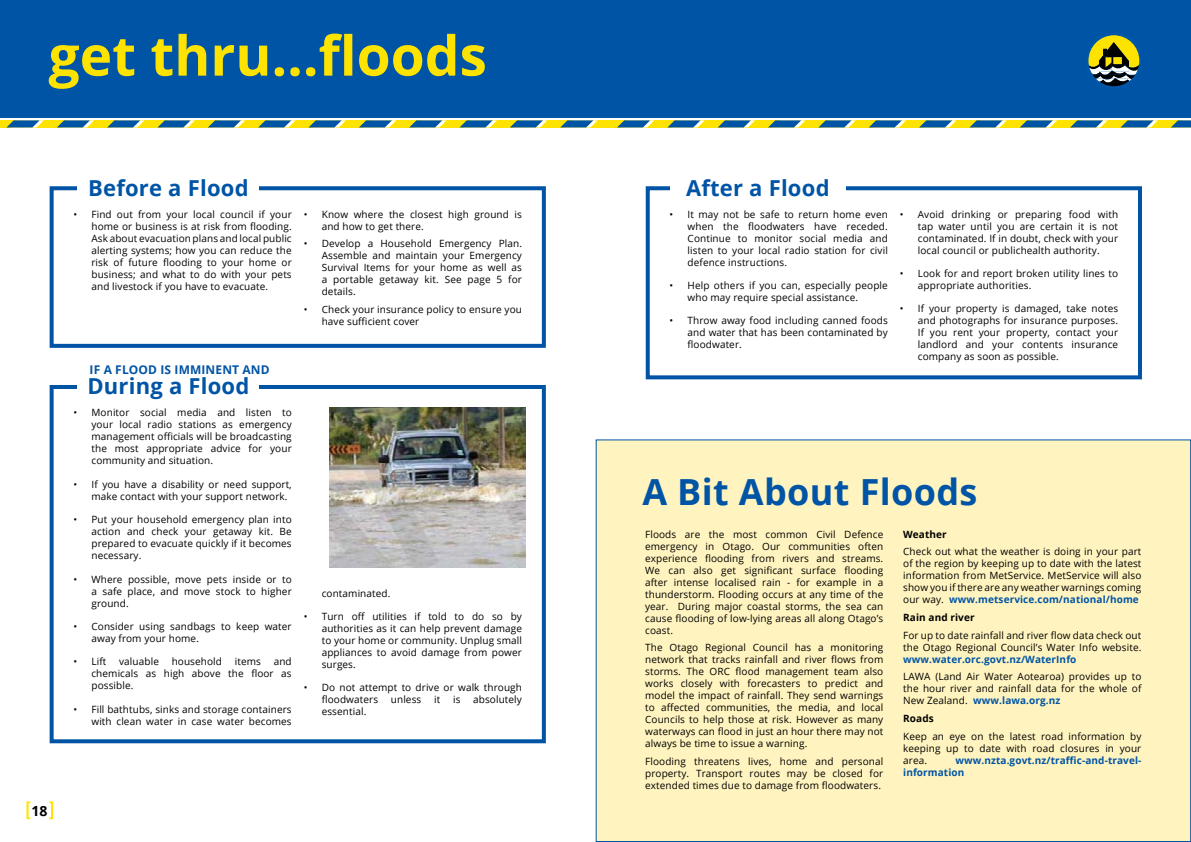
<style>
.page{position:relative;width:1191px;height:842px;background:#fff}
.page>*{position:absolute;margin:0;border:0;box-sizing:border-box;transform-origin:0 0}
.t1{font:700 55px "Open Sans";color:#ffe300}
.t2{font:700 36px "Open Sans";letter-spacing:.01em;color:#0054a6}
.t3{font:700 22px "Open Sans";letter-spacing:.01em;color:#0054a6}
.t4{font:700 14px "Open Sans";color:#000}
.t5{font:700 12px "Open Sans";letter-spacing:.01em;color:#0054a6}
.t6{font:10px/12px "Open Sans";letter-spacing:.01em;color:#000;text-align:justify}
.t7{font:700 10px/12px "Open Sans";letter-spacing:.01em;color:#0054a6}
.t8{font:700 10px "Open Sans";letter-spacing:.01em;color:#000}
.s1{font-weight:700;color:#0054a6}
</style>
<div class="page">
<div style="left:587px;top:120px;width:604px;height:7px;background:#ffe300"></div>
<svg style="left:617px;top:120px;width:37px;height:7px"></svg>
<svg style="left:668px;top:120px;width:37px;height:7px"></svg>
<svg style="left:718px;top:120px;width:37px;height:7px"></svg>
<svg style="left:768px;top:120px;width:37px;height:7px"></svg>
<svg style="left:819px;top:120px;width:37px;height:7px"></svg>
<svg style="left:869px;top:120px;width:37px;height:7px"></svg>
<svg style="left:919px;top:120px;width:37px;height:7px"></svg>
<svg style="left:970px;top:120px;width:36px;height:7px"></svg>
<svg style="left:1020px;top:120px;width:37px;height:7px"></svg>
<svg style="left:1070px;top:120px;width:37px;height:7px"></svg>
<svg style="left:1121px;top:120px;width:36px;height:7px"></svg>
<svg style="left:1171px;top:120px;width:20px;height:7px"></svg>
<div style="left:0;top:0;width:1191px;height:118px;background:#0054a6"></div>
<div style="left:0;top:120px;width:594px;height:7px;background:#ffe300"></div>
<svg style="left:7px;top:120px;width:37px;height:7px"></svg>
<svg style="left:57px;top:120px;width:37px;height:7px"></svg>
<svg style="left:107px;top:120px;width:38px;height:7px"></svg>
<svg style="left:158px;top:120px;width:37px;height:7px"></svg>
<svg style="left:208px;top:120px;width:37px;height:7px"></svg>
<svg style="left:258px;top:120px;width:38px;height:7px"></svg>
<svg style="left:309px;top:120px;width:37px;height:7px"></svg>
<svg style="left:359px;top:120px;width:37px;height:7px"></svg>
<svg style="left:409px;top:120px;width:37px;height:7px"></svg>
<svg style="left:460px;top:120px;width:37px;height:7px"></svg>
<svg style="left:510px;top:120px;width:37px;height:7px"></svg>
<svg style="left:561px;top:120px;width:36px;height:7px"></svg>
<svg style="left:26px;top:801px;width:4px;height:18px"></svg>
<svg style="left:49px;top:801px;width:4px;height:18px"></svg>
<div style="left:50px;top:385px;width:496px;height:358px;border:4px solid #0054a6"></div>
<div style="left:50px;top:186px;width:496px;height:162px;border:4px solid #0054a6"></div>
<div style="left:645px;top:186px;width:497px;height:193px;border:4px solid #0054a6"></div>
<div style="left:78px;top:173px;width:181px;height:28px;background:#fff"></div>
<div style="left:670px;top:173px;width:175px;height:28px;background:#fff"></div>
<div style="left:78px;top:372px;width:181px;height:28px;background:#fff"></div>
<img style="left:329px;top:408px;width:197px;height:159px">
<svg style="left:1089px;top:37px;width:49px;height:48px;background:#828841"></svg>
<div style="left:1085px;top:33px;width:57px;height:56px;border:3px solid #0057a8;border-radius:50%"></div>
<div style="left:596px;top:440px;width:594px;height:401px;background:#fff4bf"></div>
<h1 class="t1" style="left:49px;top:17px;width:440px">get thru...floods</h1>
<h3 class="t3" style="left:88px;top:172px;width:162px">Before a Flood</h3>
<h3 class="t3" style="left:686px;top:172px;width:145px">After a Flood</h3>
<p class="t6" style="left:91px;top:208px;width:202px;text-indent:-18px">• Find out from your local council if your home or business is at risk from flooding.<br>Ask about evacuation plans and local public alerting systems; how you can reduce the risk of future flooding to your home or business; and what to do with your pets and livestock if you have to evacuate.</p>
<p class="t6" style="left:322px;top:208px;width:202px;text-indent:-18px">• Know where the closest high ground is and how to get there.</p>
<p class="t6" style="left:322px;top:238px;width:202px;text-indent:-18px">• Develop a Household Emergency Plan.<br>Assemble and maintain your Emergency Survival Items for your home as well as a portable getaway kit. See page 5 for details.</p>
<p class="t6" style="left:322px;top:303px;width:202px;text-indent:-18px">• Check your insurance policy to ensure you have sufficient cover</p>
<p class="t5" style="left:90px;top:361px;width:182px">IF A FLOOD IS IMMINENT AND</p>
<h3 class="t3" style="left:87px;top:371px;width:163px">During a Flood</h3>
<p class="t6" style="left:687px;top:208px;width:202px;text-indent:-18px">• It may not be safe to return home even when the floodwaters have receded.<br>Continue to monitor social media and listen to your local radio station for civil defence instructions.</p>
<p class="t6" style="left:687px;top:279px;width:202px;text-indent:-18px">• Help others if you can, especially people who may require special assistance.</p>
<p class="t6" style="left:687px;top:315px;width:202px;text-indent:-18px">• Throw away food including canned foods and water that has been contaminated by floodwater.</p>
<p class="t6" style="left:918px;top:208px;width:202px;text-indent:-18px">• Avoid drinking or preparing food with tap water until you are certain it is not contaminated. If in doubt, check with your local council or publichealth authority.</p>
<p class="t6" style="left:918px;top:267px;width:202px;text-indent:-18px">• Look for and report broken utility lines to appropriate authorities.</p>
<p class="t6" style="left:918px;top:303px;width:202px;text-indent:-18px">• If your property is damaged, take notes and photographs for insurance purposes.<br>If you rent your property, contact your landlord and your contents insurance company as soon as possible.</p>
<p class="t6" style="left:91px;top:407px;width:202px;text-indent:-18px">• Monitor social media and listen to your local radio stations as emergency management officials will be broadcasting the most appropriate advice for your community and situation.</p>
<p class="t6" style="left:91px;top:478px;width:202px;text-indent:-18px">• If you have a disability or need support, make contact with your support network.</p>
<p class="t6" style="left:91px;top:513px;width:202px;text-indent:-18px">• Put your household emergency plan into action and check your getaway kit. Be prepared to evacuate quickly if it becomes necessary.</p>
<p class="t6" style="left:91px;top:573px;width:202px;text-indent:-18px">• Where possible, move pets inside or to a safe place, and move stock to higher ground.</p>
<p class="t6" style="left:91px;top:620px;width:202px;text-indent:-18px">• Consider using sandbags to keep water away from your home.</p>
<p class="t6" style="left:73px;top:655px;width:34px">• Lift</p>
<p class="t6" style="left:119px;top:655px;width:41px">valuable</p>
<p class="t6" style="left:172px;top:655px;width:52px">household</p>
<p class="t6" style="left:235px;top:655px;width:28px">items</p>
<p class="t6" style="left:91px;top:655px;width:202px;text-indent:182px">and chemicals as high above the floor as possible.</p>
<p class="t6" style="left:73px;top:703px;width:220px;text-align:right">• Fill bathtubs, sinks and storage containers with clean water in case water becomes</p>
<p class="t6" style="left:322px;top:587px;width:70px">contaminated.</p>
<p class="t6" style="left:322px;top:610px;width:202px;text-indent:-18px">• Turn off utilities if told to do so by authorities as it can help prevent damage to your home or community. Unplug small appliances to avoid damage from power surges.</p>
<p class="t6" style="left:322px;top:681px;width:202px;text-indent:-18px">• Do not attempt to drive or walk through floodwaters</p>
<p class="t6" style="left:391px;top:693px;width:32px">unless</p>
<p class="t6" style="left:434px;top:693px;width:8px">it</p>
<p class="t6" style="left:453px;top:693px;width:9px">is</p>
<p class="t6" style="left:473px;top:693px;width:50px">absolutely</p>
<p class="t6" style="left:322px;top:705px;width:46px">essential.</p>
<h3 class="t4" style="left:31px;top:801px;width:18px">18</h3>
<h2 class="t2" style="left:642px;top:466px;width:337px">A Bit About Floods</h2>
<p class="t6" style="left:645px;top:528px;width:240px">Floods are the most common Civil Defence emergency in Otago. Our communities often experience flooding from rivers and streams.<br>We can also get significant surface flooding after intense localised rain - for example in a thunderstorm. Flooding occurs at any time of the year. During major coastal storms, the sea can cause flooding of low-lying areas all along Otago’s coast.</p>
<p class="t6" style="left:645px;top:641px;width:240px">The Otago Regional Council has a monitoring network that tracks rainfall and river flows from storms. The ORC flood management team also works closely with forecasters to predict and model the impact of rainfall. They send warnings to affected communities, the media, and local Councils to help those at risk. However as many waterways can flood in just an hour there may not always be time to issue a warning.</p>
<p class="t6" style="left:645px;top:755px;width:240px">Flooding threatens lives, home and personal property. Transport routes may be closed for extended times due to damage from floodwaters.</p>
<p class="t8" style="left:903px;top:527px;width:45px">Weather</p>
<p class="t6" style="left:903px;top:545px;width:240px">Check out what the weather is doing in your part of the region by keeping up to date with the latest information from MetService. MetService will also show you if there are any weather warnings coming our way. <span class="s1">www.metservice.com/national/home</span></p>
<p class="t8" style="left:903px;top:610px;width:73px">Rain and river</p>
<p class="t6" style="left:903px;top:629px;width:240px">For up to date rainfall and river flow data check out the Otago Regional Council’s Water Info website.</p>
<p class="t7" style="left:903px;top:653px;width:175px">www.water.orc.govt.nz/WaterInfo</p>
<p class="t6" style="left:903px;top:670px;width:240px">LAWA (Land Air Water Aotearoa) provides up to the hour river and rainfall data for the whole of New Zealand. <span class="s1">www.lawa.org.nz</span></p>
<p class="t8" style="left:903px;top:711px;width:32px">Roads</p>
<p class="t6" style="left:903px;top:730px;width:240px">Keep an eye on the latest road information by keeping up to date with road closures in your area.</p>
<p class="t7" style="left:903px;top:754px;width:240px;text-indent:52px">www.nzta.govt.nz/traffic-and-travel&shy;information</p>
</div>
